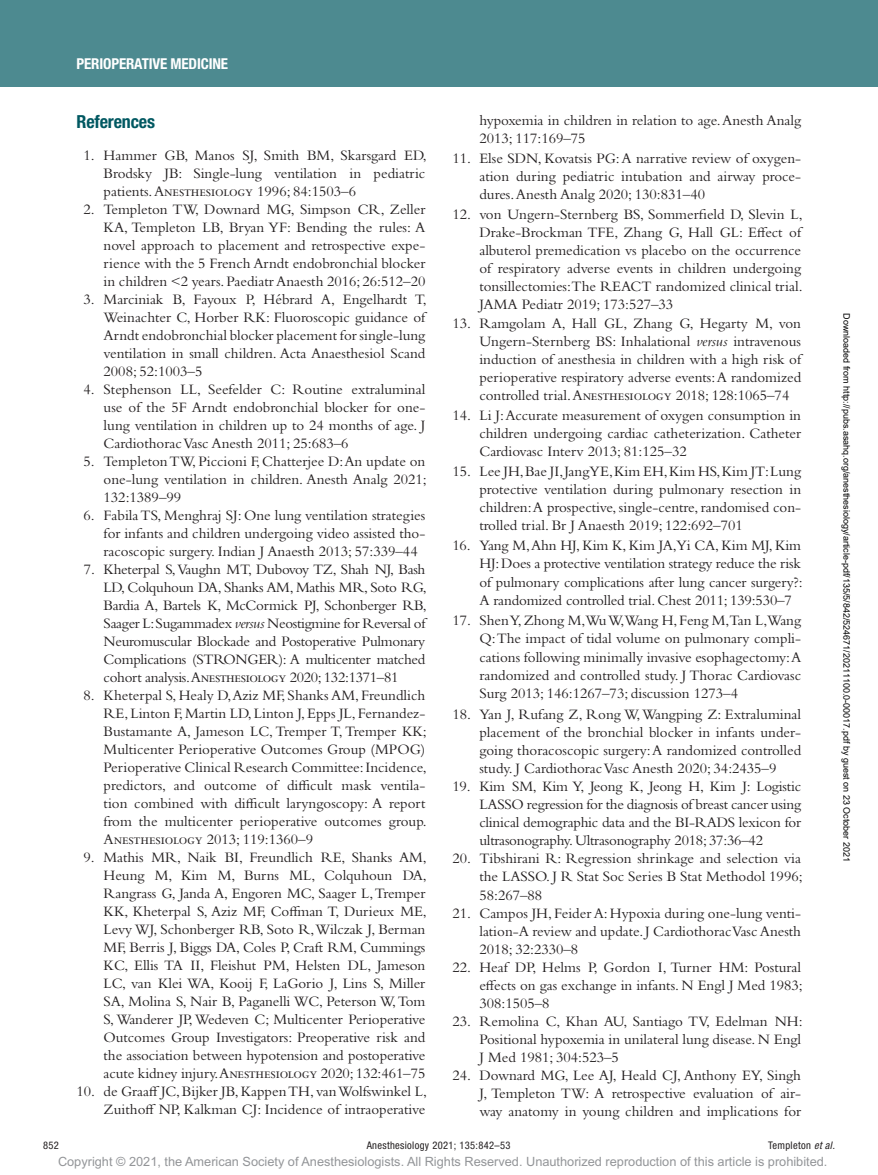
<style>
.page{position:relative;width:878px;height:1175px;background:#fff}
.page>*{position:absolute;margin:0;border:0;box-sizing:border-box;transform-origin:0 0}
.t1{font:700 condensed 18px "Helvetica Neue LT Std";color:#005861}
.t2{font:15px/18px "Bembo Std";color:#231f20;text-align:justify}
.t3{font:700 condensed 15px "Helvetica Neue LT Std";letter-spacing:-.01em;color:#fff}
.t4{font:12.75px "Arial MT Std";color:#939598}
.t5{font:condensed 10.5px "Helvetica Neue LT Std";letter-spacing:.03em;color:#231f20}
.t6{font:9px "Arial";color:#000}
.s1{font-style:italic}
</style>
<div class="page">
<div style="left:0;top:0;width:878px;height:86px;background:#4d8a90"></div>
<p class="t3" style="left:77px;top:54px;width:153px">PERIOPERATIVE MEDICINE</p>
<p class="t1" style="left:77px;top:110px;width:80px">References</p>
<p class="t2" style="left:104px;top:146px;width:325px;text-indent:-20px">1. Hammer GB, Manos SJ, Smith BM, Skarsgard ED, Brodsky JB: Single-lung ventilation in pediatric patients. Anesthesiology 1996; 84:1503–6</p>
<p class="t2" style="left:104px;top:200px;width:323px;text-indent:-20px">2. Templeton TW, Downard MG, Simpson CR, Zeller KA, Templeton LB, Bryan YF: Bending the rules: A novel approach to placement and retrospective expe&shy;rience with the 5 French Arndt endobronchial blocker in children &lt;2 years. Paediatr Anaesth 2016; 26:512–20</p>
<p class="t2" style="left:104px;top:290px;width:325px;text-indent:-20px">3. Marciniak B, Fayoux P, Hébrard A, Engelhardt T, Weinachter C, Horber RK: Fluoroscopic guidance of Arndt endobronchial blocker placement for single-lung ventilation in small children. Acta Anaesthesiol Scand 2008; 52:1003–5</p>
<p class="t2" style="left:104px;top:380px;width:323px;text-indent:-20px">4. Stephenson LL, Seefelder C: Routine extraluminal use of the 5F Arndt endobronchial blocker for one&shy;lung ventilation in children up to 24 months of age. J Cardiothorac Vasc Anesth 2011; 25:683–6</p>
<p class="t2" style="left:104px;top:452px;width:325px;text-indent:-20px">5. Templeton TW, Piccioni F, Chatterjee D: An update on one-lung ventilation in children. Anesth Analg 2021; 132:1389–99</p>
<p class="t2" style="left:104px;top:506px;width:323px;text-indent:-20px">6. Fabila TS, Menghraj SJ: One lung ventilation strategies for infants and children undergoing video assisted tho&shy;racoscopic surgery. Indian J Anaesth 2013; 57:339–44</p>
<p class="t2" style="left:104px;top:560px;width:325px;text-indent:-20px">7. Kheterpal S, Vaughn MT, Dubovoy TZ, Shah NJ, Bash LD, Colquhoun DA, Shanks AM, Mathis MR, Soto RG, Bardia A, Bartels K, McCormick PJ, Schonberger RB, Saager L: Sugammadex <span class="s1">versus</span> Neostigmine for Reversal of Neuromuscular Blockade and Postoperative Pulmonary Complications (STRONGER): A multicenter matched cohort analysis.Anesthesiology 2020; 132:1371–81</p>
<p class="t2" style="left:104px;top:686px;width:325px;text-indent:-20px">8. Kheterpal S, Healy D, Aziz MF, Shanks AM, Freundlich RE, Linton F, Martin LD, Linton J, Epps JL, Fernandez-Bustamante A, Jameson LC, Tremper T, Tremper KK; Multicenter Perioperative Outcomes Group (MPOG)<br>Perioperative Clinical Research Committee: Incidence, predictors, and outcome of difficult mask ventila&shy;tion combined with difficult laryngoscopy: A report from the multicenter perioperative outcomes group.<br>Anesthesiology 2013; 119:1360–9</p>
<p class="t2" style="left:104px;top:848px;width:325px;text-indent:-20px">9. Mathis MR, Naik BI, Freundlich RE, Shanks AM, Heung M, Kim M, Burns ML, Colquhoun DA, Rangrass G, Janda A, Engoren MC, Saager L, Tremper KK, Kheterpal S, Aziz MF, Coffman T, Durieux ME, Levy WJ, Schonberger RB, Soto R, Wilczak J, Berman MF, Berris J, Biggs DA, Coles P, Craft RM, Cummings KC, Ellis TA II, Fleishut PM, Helsten DL, Jameson LC, van Klei WA, Kooij F, LaGorio J, Lins S, Miller SA, Molina S, Nair B, Paganelli WC, Peterson W, Tom S, Wanderer JP, Wedeven C; Multicenter Perioperative Outcomes Group Investigators: Preoperative risk and the association between hypotension and postoperative acute kidney injury.Anesthesiology 2020; 132:461–75</p>
<p class="t2" style="left:77px;top:1082px;width:352px;text-align:right">10. de Graaff JC, Bijker JB, Kappen TH, van Wolfswinkel L,<br>Zuithoff NP, Kalkman CJ: Incidence of intraoperative</p>
<p class="t2" style="left:479px;top:111px;width:323px">hypoxemia in children in relation to age. Anesth Analg<br>2013; 117:169–75</p>
<p class="t2" style="left:479px;top:149px;width:323px;text-indent:-27px">11. Else SDN, Kovatsis PG: A narrative review of oxygen&shy;ation during pediatric intubation and airway proce&shy;dures. Anesth Analg 2020; 130:831–40</p>
<p class="t2" style="left:479px;top:204px;width:325px;text-indent:-27px">12. von Ungern-Sternberg BS, Sommerfield D, Slevin L, Drake-Brockman TFE, Zhang G, Hall GL: Effect of albuterol premedication vs placebo on the occurrence of respiratory adverse events in children undergoing tonsillectomies:The REACT randomized clinical trial.<br>JAMA Pediatr 2019; 173:527–33</p>
<p class="t2" style="left:479px;top:314px;width:323px;text-indent:-27px">13. Ramgolam A, Hall GL, Zhang G, Hegarty M, von Ungern-Sternberg BS: Inhalational <span class="s1">versus</span> intravenous induction of anesthesia in children with a high risk of perioperative respiratory adverse events: A randomized controlled trial. Anesthesiology 2018; 128:1065–74</p>
<p class="t2" style="left:479px;top:406px;width:323px;text-indent:-27px">14. Li J: Accurate measurement of oxygen consumption in children undergoing cardiac catheterization. Catheter Cardiovasc Interv 2013; 81:125–32</p>
<p class="t2" style="left:479px;top:462px;width:323px;text-indent:-27px">15. Lee JH, Bae JI, Jang YE, Kim EH, Kim HS, Kim JT: Lung protective ventilation during pulmonary resection in children: A prospective, single-centre, randomised con&shy;trolled trial. Br J Anaesth 2019; 122:692–701</p>
<p class="t2" style="left:479px;top:536px;width:325px;text-indent:-27px">16. Yang M, Ahn HJ, Kim K, Kim JA,Yi CA, Kim MJ, Kim HJ: Does a protective ventilation strategy reduce the risk of pulmonary complications after lung cancer surgery?:<br>A randomized controlled trial. Chest 2011; 139:530–7</p>
<p class="t2" style="left:479px;top:611px;width:323px;text-indent:-27px">17. Shen Y, Zhong M,Wu W,Wang H, Feng M,Tan L,Wang Q: The impact of tidal volume on pulmonary compli&shy;cations following minimally invasive esophagectomy:A randomized and controlled study. J Thorac Cardiovasc Surg 2013; 146:1267–73; discussion 1273–4</p>
<p class="t2" style="left:479px;top:704px;width:323px;text-indent:-27px">18. Yan J, Rufang Z, Rong W, Wangping Z: Extraluminal placement of the bronchial blocker in infants under&shy;going thoracoscopic surgery: A randomized controlled study. J Cardiothorac Vasc Anesth 2020; 34:2435–9</p>
<p class="t2" style="left:479px;top:777px;width:323px;text-indent:-27px">19. Kim SM, Kim Y, Jeong K, Jeong H, Kim J: Logistic LASSO regression for the diagnosis of breast cancer using clinical demographic data and the BI-RADS lexicon for ultrasonography. Ultrasonography 2018; 37:36–42</p>
<p class="t2" style="left:479px;top:849px;width:325px;text-indent:-27px">20. Tibshirani R: Regression shrinkage and selection via the LASSO. J R Stat Soc Series B Stat Methodol 1996; 58:267–88</p>
<p class="t2" style="left:479px;top:903px;width:323px;text-indent:-27px">21. Campos JH, Feider A: Hypoxia during one-lung venti&shy;lation-A review and update. J Cardiothorac Vasc Anesth 2018; 32:2330–8</p>
<p class="t2" style="left:479px;top:957px;width:325px;text-indent:-27px">22. Heaf DP, Helms P, Gordon I, Turner HM: Postural effects on gas exchange in infants. N Engl J Med 1983; 308:1505–8</p>
<p class="t2" style="left:479px;top:1011px;width:325px;text-indent:-27px">23. Remolina C, Khan AU, Santiago TV, Edelman NH:<br>Positional hypoxemia in unilateral lung disease. N Engl J Med 1981; 304:523–5</p>
<p class="t2" style="left:479px;top:1065px;width:323px;text-indent:-27px">24. Downard MG, Lee AJ, Heald CJ, Anthony EY, Singh J, Templeton TW: A retrospective evaluation of air&shy;way anatomy in young children and implications for</p>
<p class="t4" style="left:58px;top:1154px;width:771px">Copyright © 2021, the American Society of Anesthesiologists. All Rights Reserved. Unauthorized reproduction of this article is prohibited.</p>
<p class="t6" style="left:850px;top:313px;width:550px;rotate:90deg">Downloaded from http://pubs.asahq.org/anesthesiology/article-pdf/135/5/842/524671/20211100.0-00017.pdf by guest on 23 October 2021</p>
<p class="t5" style="left:43px;top:1139px;width:17px">852</p>
<p class="t5" style="left:367px;top:1139px;width:145px">Anesthesiology 2021; 135:842–53</p>
<p class="t5" style="left:768px;top:1139px;width:68px">Templeton <span class="s1">et al.</span></p>
</div>
